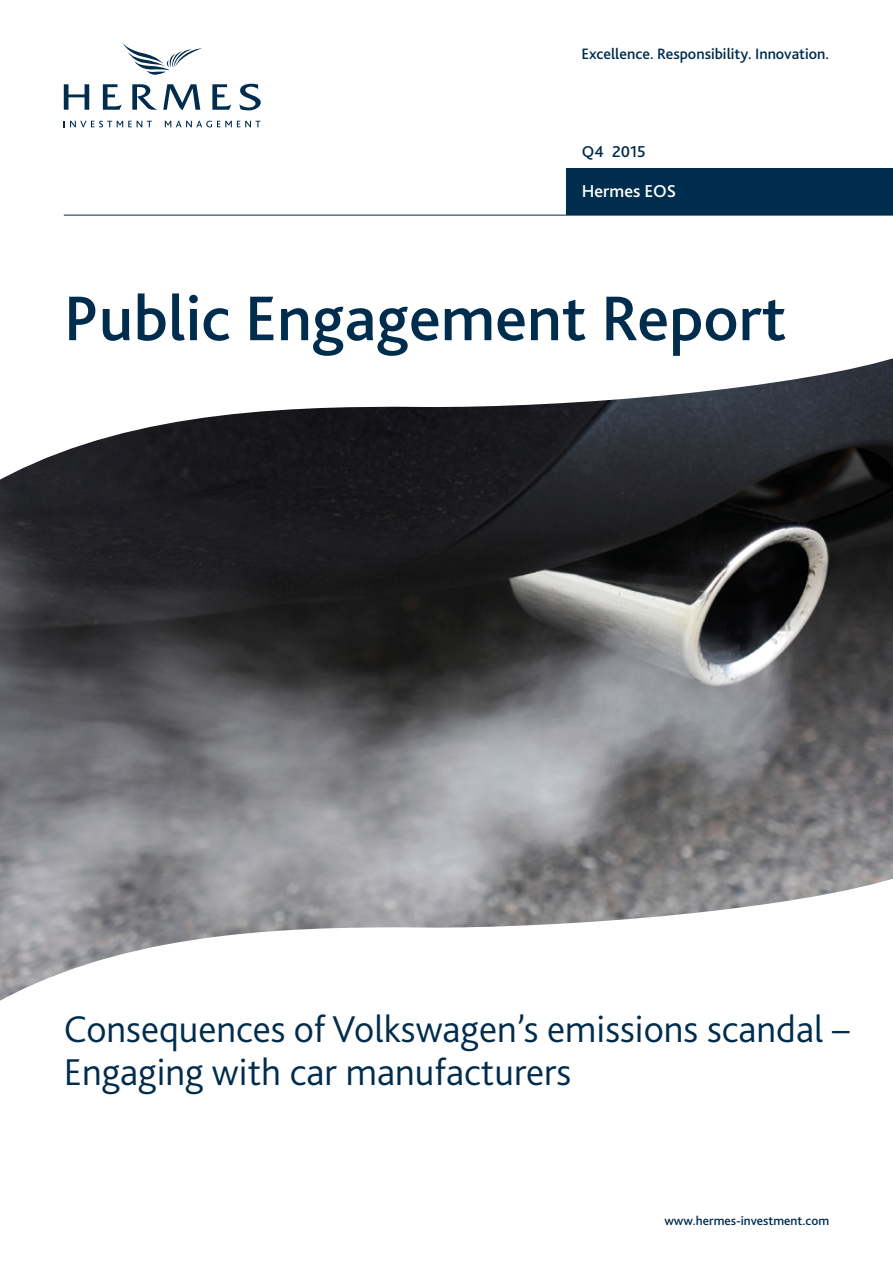
<style>
.page{position:relative;width:893px;height:1263px;background:#fff}
.page>*{position:absolute;margin:0;border:0;box-sizing:border-box;transform-origin:0 0}
.t1{font:500 66px "Bliss 2";color:#002c4d}
.t2{font:300 39px/43.5px "Bliss 2";color:#002c4d}
.t3{font:500 18px "Bliss 2";color:#fff}
.t4{font:500 16.5px "Bliss 2";color:#002c4d}
.t5{font:500 15.75px "Bliss 2";color:#002c4d}
.t6{font:500 13.2px "Bliss 2";color:#002c4d}
</style>
<div class="page">
<img style="left:0;top:487px;width:893px;height:388px">
<svg style="left:0;top:83px;width:893px;height:404px"></svg>
<svg style="left:0;top:875px;width:893px;height:126px"></svg>
<hr style="left:64px;top:215px;width:829px;height:1px;background:#002c4d">
<svg style="left:64px;top:84px;width:25px;height:26px"></svg>
<svg style="left:103px;top:84px;width:19px;height:26px"></svg>
<svg style="left:212px;top:84px;width:19px;height:26px"></svg>
<svg style="left:132px;top:84px;width:25px;height:26px"></svg>
<svg style="left:163px;top:84px;width:37px;height:26px"></svg>
<svg style="left:239px;top:84px;width:22px;height:26px"></svg>
<svg style="left:64px;top:121px;width:88px;height:6px"></svg>
<svg style="left:165px;top:121px;width:96px;height:6px"></svg>
<svg style="left:122px;top:42px;width:80px;height:33px"></svg>
<div style="left:567px;top:168px;width:326px;height:47px;background:#002c4d"></div>
<p class="t5" style="left:581px;top:44px;width:249px">Excellence. Responsibility. Innovation.</p>
<p class="t4" style="left:582px;top:142px;width:66px">Q4 2015</p>
<p class="t3" style="left:582px;top:180px;width:96px">Hermes EOS</p>
<h1 class="t1" style="left:64px;top:277px;width:724px">Public Engagement Report</h1>
<p class="t2" style="left:64px;top:1007px;width:787px">Consequences of Volkswagen’s emissions scandal –<br>Engaging with car manufacturers</p>
<p class="t6" style="left:664px;top:1212px;width:166px">www.hermes-investment.com</p>
</div>
